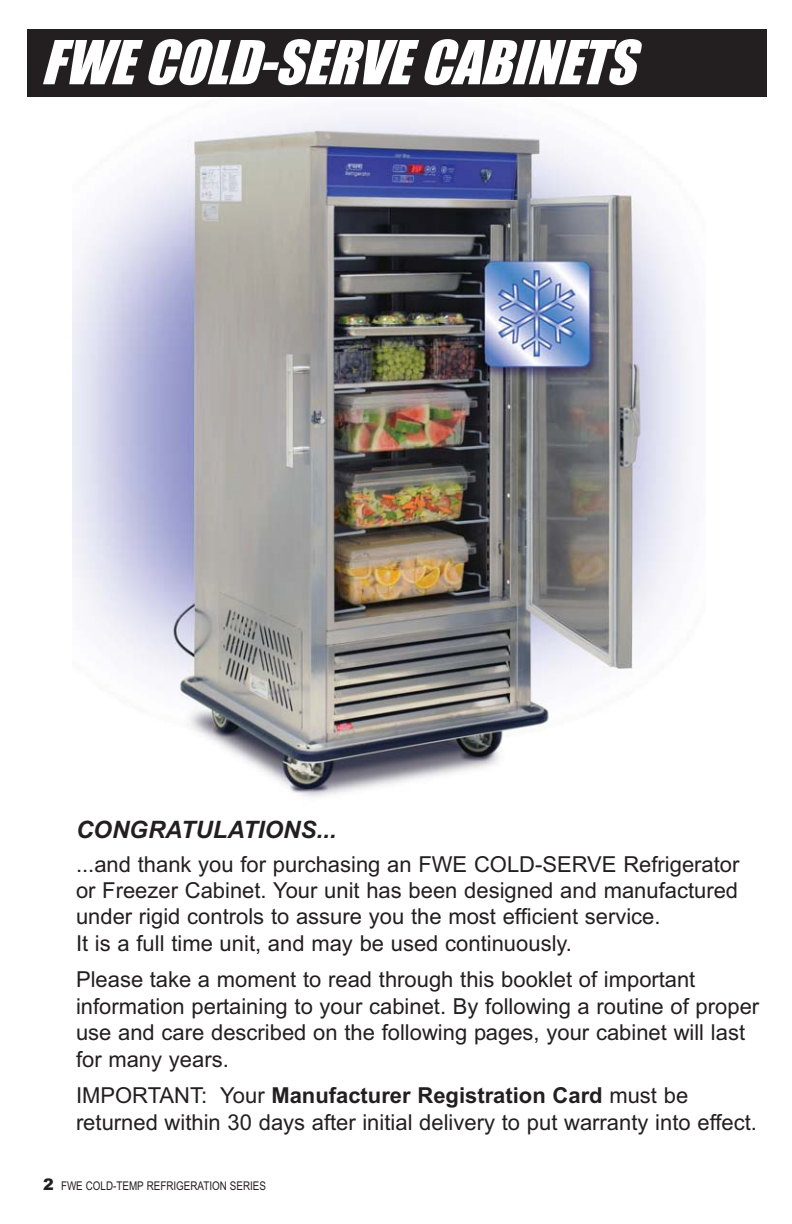
<style>
.page{position:relative;width:792px;height:1224px;background:#fff}
.page>*{position:absolute;margin:0;border:0;box-sizing:border-box;transform-origin:0 0}
.t1{font:italic 56px "Impact";color:#fff}
.t2{font:italic 700 24px "Arial";color:#231f20}
.t3{font:22px/26.4px "Arial";color:#231f20}
.t4{font:12px "Arial Narrow";color:#231f20}
.s1{font-weight:700}
.s2{font-family:"Arial";font-weight:900;font-size:16px}
</style>
<div class="page">
<img style="left:72px;top:113px;width:620px;height:685px">
<div style="left:27px;top:29px;width:740px;height:68px;background:#231f20"></div>
<h1 class="t1" style="left:41px;top:44px;width:595px">FWE COLD-SERVE CABINETS</h1>
<p class="t2" style="left:76px;top:816px;width:262px">CONGRATULATIONS...</p>
<p class="t3" style="left:76px;top:853px;width:665px">...and thank you for purchasing an FWE COLD-SERVE Refrigerator or Freezer Cabinet. Your unit has been designed and manufactured under rigid controls to assure you the most efficient service.<br>It is a full time unit, and may be used continuously.</p>
<p class="t3" style="left:76px;top:969px;width:685px">Please take a moment to read through this booklet of important information pertaining to your cabinet. By following a routine of proper use and care described on the following pages, your cabinet will last for many years.</p>
<p class="t3" style="left:76px;top:1084px;width:682px">IMPORTANT: Your <span class="s1">Manufacturer Registration Card</span> must be returned within 30 days after initial delivery to put warranty into effect.</p>
<p class="t4" style="left:43px;top:1179px;width:224px"><span class="s2">2</span> FWE COLD-TEMP REFRIGERATION SERIES</p>
</div>
